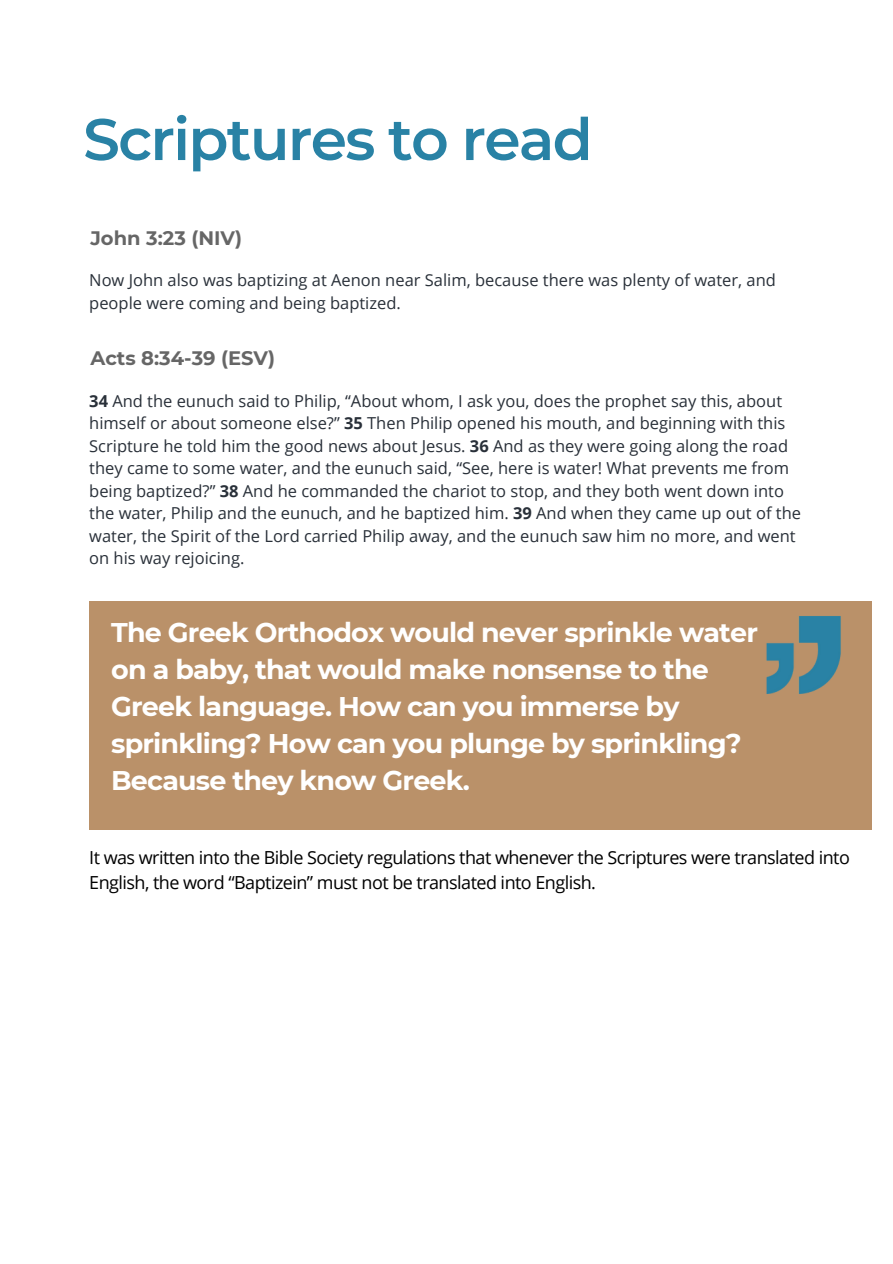
<style>
.page{position:relative;width:893px;height:1264px;background:#fff}
.page>*{position:absolute;margin:0;border:0;box-sizing:border-box;transform-origin:0 0}
.t1{font:600 58.5px "Montserrat";letter-spacing:-.03em;color:#2982a5}
.t2{font:700 27px/37px "Montserrat";letter-spacing:-.03em;color:#fff}
.t3{font:700 19.5px "Montserrat";color:#666}
.t4{font:18px/24.8px "Open Sans";letter-spacing:-.03em;color:#000}
.t5{font:16.5px/22.5px "Open Sans";color:#293039}
.s1{font-weight:700}
</style>
<div class="page">
<div style="left:89px;top:601px;width:783px;height:228px;background:#ba9169"></div>
<img style="left:766px;top:616px;width:75px;height:78px">
<p class="t1" style="left:83px;top:103px;width:511px">Scriptures to read</p>
<p class="t3" style="left:90px;top:226px;width:153px">John 3:23 (NIV)</p>
<p class="t5" style="left:89px;top:269px;width:688px">Now John also was baptizing at Aenon near Salim, because there was plenty of water, and people were coming and being baptized.</p>
<p class="t3" style="left:90px;top:346px;width:186px">Acts 8:34-39 (ESV)</p>
<p class="t5" style="left:89px;top:389px;width:713px"><span class="s1">34</span> And the eunuch said to Philip, “About whom, I ask you, does the prophet say this, about himself or about someone else?” <span class="s1">35</span> Then Philip opened his mouth, and beginning with this Scripture he told him the good news about Jesus. <span class="s1">36</span> And as they were going along the road they came to some water, and the eunuch said, “See, here is water! What prevents me from being baptized?” <span class="s1">38</span> And he commanded the chariot to stop, and they both went down into the water, Philip and the eunuch, and he baptized him. <span class="s1">39</span> And when they came up out of the water, the Spirit of the Lord carried Philip away, and the eunuch saw him no more, and went on his way rejoicing.</p>
<p class="t2" style="left:111px;top:613px;width:648px">The Greek Orthodox would never sprinkle water on a baby, that would make nonsense to the Greek language. How can you immerse by sprinkling? How can you plunge by sprinkling?<br>Because they know Greek.</p>
<p class="t4" style="left:89px;top:844px;width:762px">It was written into the Bible Society regulations that whenever the Scriptures were translated into<br>English, the word “Baptizein” must not be translated into English.</p>
</div>
